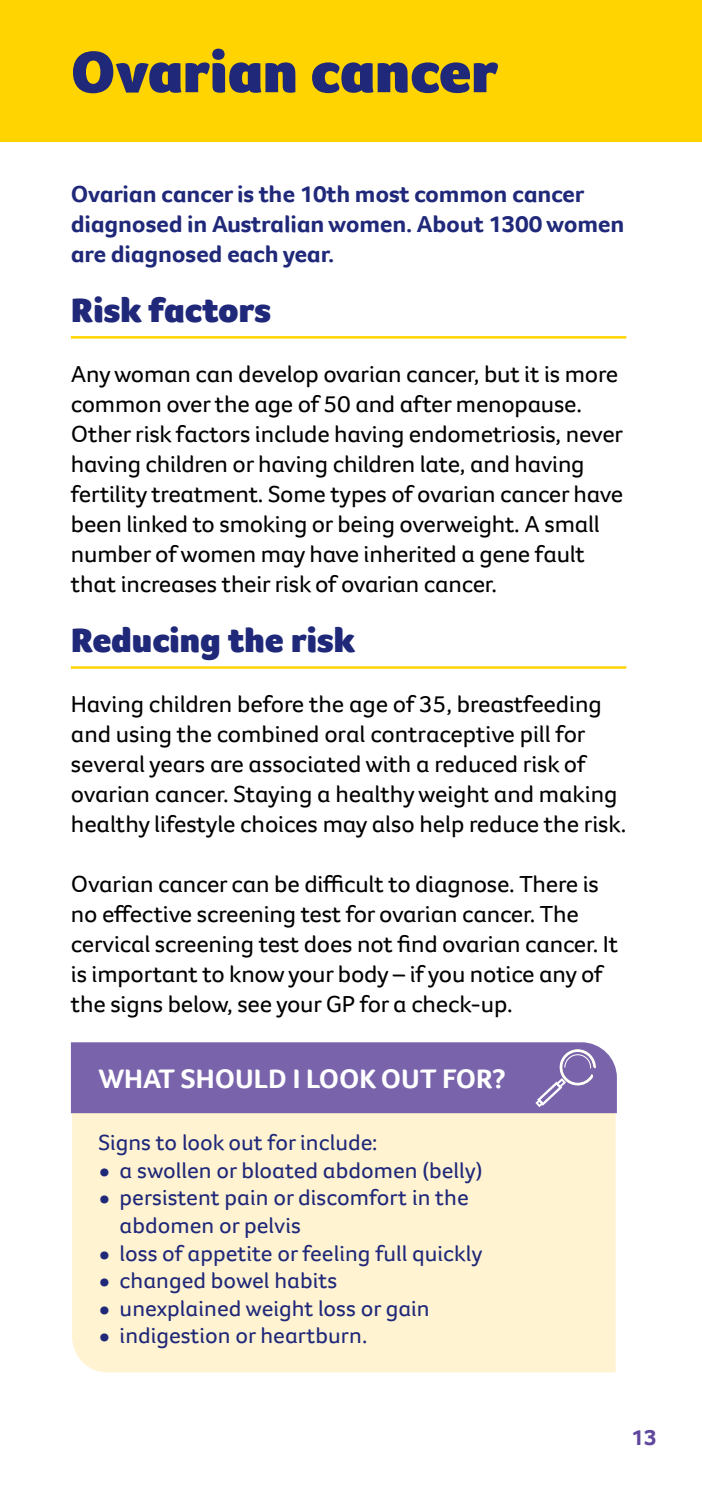
<style>
.page{position:relative;width:702px;height:1489px;background:#fff}
.page>*{position:absolute;margin:0;border:0;box-sizing:border-box;transform-origin:0 0}
.t1{font:900 60px "Foco CC";color:#1f2879;scale:1.05 1}
.t2{font:900 35px "Foco CC";color:#1f2879;scale:1.05 1}
.t3{font:700 27.5px "Foco CC";color:#fff;scale:1.05 1}
.t4{font:23.75px/30px "Foco CC";letter-spacing:-.01em;color:#000;scale:1.05 1}
.t5{font:700 23.75px/30px "Foco CC";letter-spacing:-.01em;color:#1f2879;scale:1.05 1}
.t6{font:22.5px/27.5px "Foco CC";color:#1f2879;scale:1.05 1}
.t7{font:700 22.5px "Foco CC";color:#60489d;scale:1.05 1}
.s1{font-size:30px}
</style>
<div class="page">
<hr style="left:71px;top:336px;width:555px;height:2px;background:#ffd400">
<hr style="left:71px;top:666px;width:555px;height:2px;background:#ffd400">
<div style="left:0;top:0;width:702px;height:142px;background:#ffd400"></div>
<div style="left:72px;top:1113px;width:543px;height:259px;background:#fff3d1"></div>
<div style="left:71px;top:1042px;width:546px;height:71px;background:#7964ac"></div>
<h1 class="t1" style="left:71px;top:32px;width:408px">Ovarian cancer</h1>
<p class="t5" style="left:71px;top:178px;width:528px">Ovarian cancer is the 10th most common cancer diagnosed in Australian women. About 1300 women are diagnosed each year.</p>
<h2 class="t2" style="left:71px;top:287px;width:192px">Risk factors</h2>
<p class="t4" style="left:71px;top:358px;width:527px">Any woman can develop ovarian cancer, but it is more common over the age of 50 and after menopause.<br>Other risk factors include having endometriosis, never having children or having children late, and having fertility treatment. Some types of ovarian cancer have been linked to smoking or being overweight. A small number of women may have inherited a gene fault that increases their risk of ovarian cancer.</p>
<h2 class="t2" style="left:71px;top:617px;width:273px">Reducing the risk</h2>
<p class="t4" style="left:71px;top:688px;width:530px">Having children before the age of 35, breastfeeding and using the combined oral contraceptive pill for several years are associated with a reduced risk of ovarian cancer. Staying a healthy weight and making healthy lifestyle choices may also help reduce the risk.</p>
<p class="t4" style="left:71px;top:868px;width:522px">Ovarian cancer can be difficult to diagnose. There is no effective screening test for ovarian cancer. The cervical screening test does not find ovarian cancer. It is important to know your body – if you notice any of the signs below, see your GP for a check-up.</p>
<p class="t3" style="left:98px;top:1059px;width:389px">WHAT SHOULD I LOOK OUT FOR?</p>
<p class="t6" style="left:98px;top:1128px;width:268px">Signs to look out for include:</p>
<p class="t6" style="left:98px;top:1156px;width:367px"><span class="s1">•</span> a swollen or bloated abdomen (belly)</p>
<p class="t6" style="left:120px;top:1183px;width:334px;text-indent:-21px"><span class="s1">•</span> persistent pain or discomfort in the abdomen or pelvis</p>
<p class="t6" style="left:98px;top:1238px;width:367px"><span class="s1">•</span> loss of appetite or feeling full quickly</p>
<p class="t6" style="left:98px;top:1266px;width:229px"><span class="s1">•</span> changed bowel habits</p>
<p class="t6" style="left:98px;top:1293px;width:317px"><span class="s1">•</span> unexplained weight loss or gain</p>
<p class="t6" style="left:98px;top:1321px;width:258px"><span class="s1">•</span> indigestion or heartburn.</p>
<p class="t7" style="left:631px;top:1421px;width:26px">13</p>
</div>
